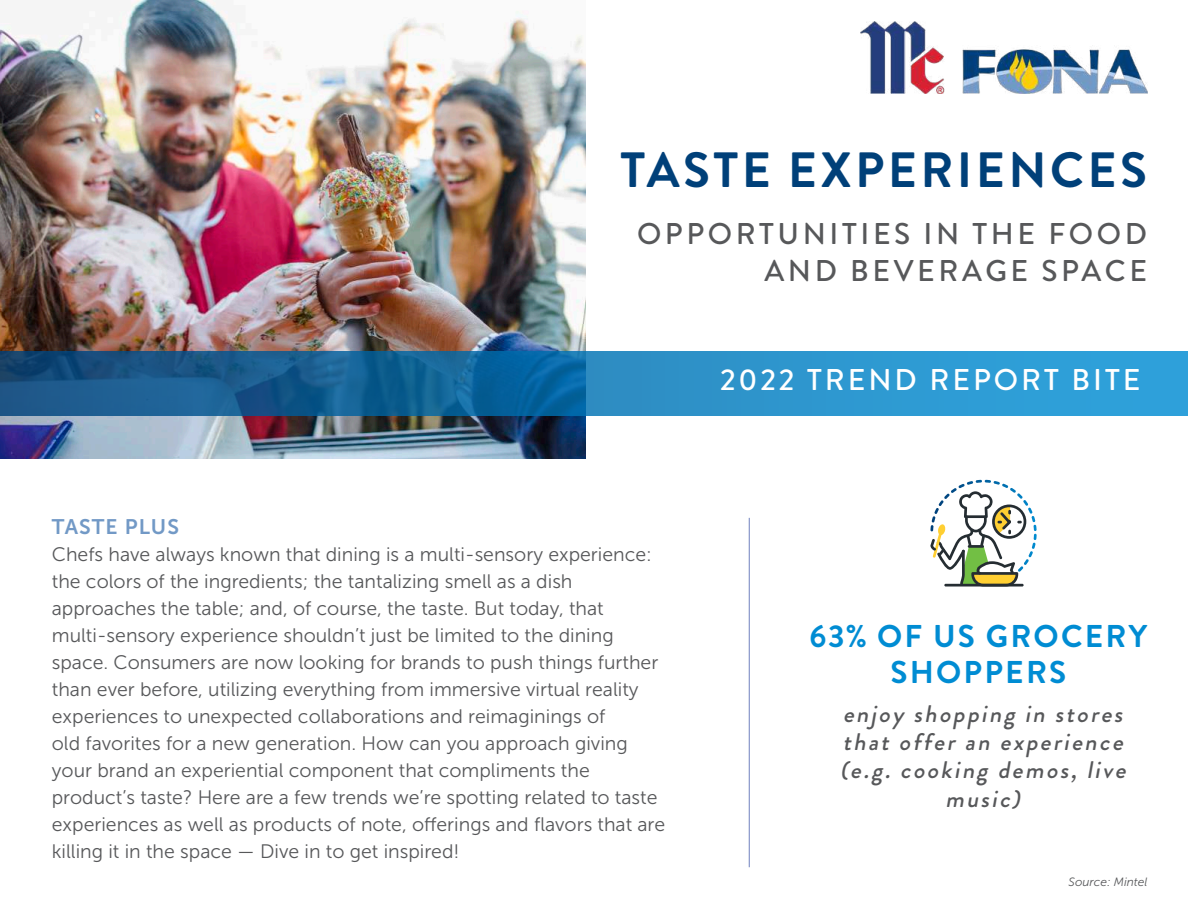
<style>
.page{position:relative;width:1188px;height:918px;background:#fff}
.page>*{position:absolute;margin:0;border:0;box-sizing:border-box;transform-origin:0 0}
.t1{font:700 49.5px "Brandon Grotesque";letter-spacing:.07em;color:#004079}
.t2{font:700 31.5px/36px "Brandon Grotesque";letter-spacing:.07em;color:#008cd3;text-align:center}
.t3{font:500 30px/37.5px "Brandon Grotesque";letter-spacing:.12em;color:#57585a;text-align:right}
.t4{font:500 30px "Brandon Grotesque";letter-spacing:.1em;color:#fff}
.t5{font:italic 500 24px/28.5px "Brandon Grotesque";color:#57585a;text-align:center}
.t6{font:21px "Museo Sans 700";letter-spacing:.05em;color:#7299c6}
.t7{font:19.5px/27px "Museo Sans 300";color:#57585a}
.t8{font:italic 12px "Museo Sans 300";color:#57585a}
</style>
<div class="page">
<img style="left:0;top:0;width:585px;height:459px">
<svg style="left:0;top:351px;width:1188px;height:65px;background:#217ab0"></svg>
<img style="left:861px;top:22px;width:287px;height:71px">
<hr style="left:749px;top:518px;width:1px;height:349px;background:#6f80bf">
<svg style="left:930px;top:480px;width:101px;height:107px"></svg>
<h1 class="t1" style="left:621px;top:136px;width:528px">TASTE EXPERIENCES</h1>
<h3 class="t3" style="left:637px;top:215px;width:512px">OPPORTUNITIES IN THE FOOD<br>AND BEVERAGE SPACE</h3>
<p class="t6" style="left:52px;top:515px;width:129px">TASTE PLUS</p>
<p class="t7" style="left:52px;top:541px;width:615px">Chefs have always known that dining is a multi-sensory experience: the colors of the ingredients; the tantalizing smell as a dish approaches the table; and, of course, the taste. But today, that multi-sensory experience shouldn’t just be limited to the dining space. Consumers are now looking for brands to push things further than ever before, utilizing everything from immersive virtual reality experiences to unexpected collaborations and reimaginings of<br>old favorites for a new generation. How can you approach giving your brand an experiential component that compliments the product’s taste? Here are a few trends we’re spotting related to taste experiences as well as products of note, offerings and flavors that are killing it in the space — Dive in to get inspired!</p>
<h3 class="t4" style="left:720px;top:359px;width:422px">2022 TREND REPORT BITE</h3>
<h2 class="t2" style="left:809px;top:618px;width:339px">63% OF US GROCERY<br>SHOPPERS</h2>
<p class="t5" style="left:840px;top:699px;width:293px">enjoy shopping in stores that offer an experience (e.g. cooking demos, live music)</p>
<p class="t8" style="left:1069px;top:875px;width:80px">Source: Mintel</p>
</div>
